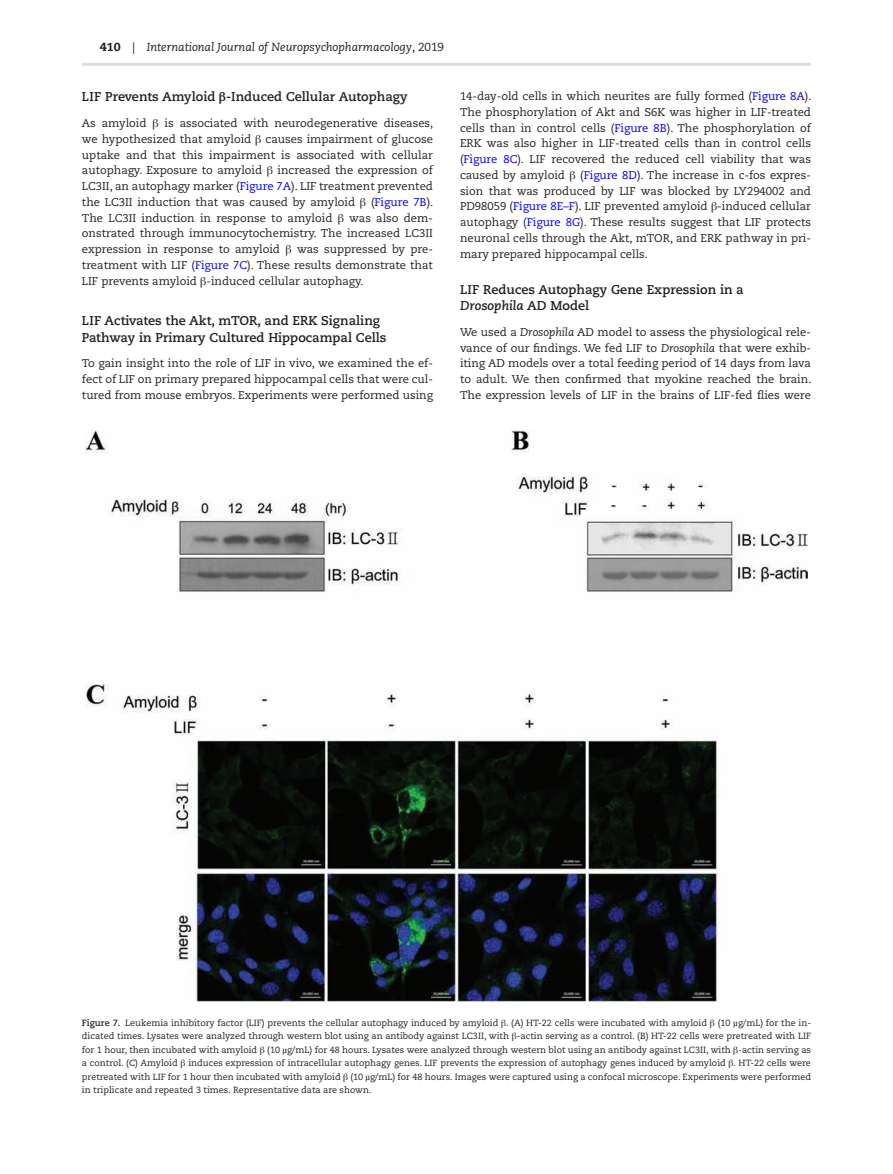
<style>
.page{position:relative;width:893px;height:1174px;background:#fff}
.page>*{position:absolute;margin:0;border:0;box-sizing:border-box;transform-origin:0 0}
.t1{font:700 12.75px/16.5px "Caecilia LT Std";color:#231f20}
.t2{font:italic 11.7px "Caecilia LT Std";color:#231f20}
.t3{font:11.25px/15.8px "Caecilia LT Std";color:#231f20;text-align:justify}
.t4{font:9px/13.5px "Caecilia LT Std";color:#231f20;text-align:justify}
.s1{font-weight:800;font-style:normal}
.s2{font-style:normal}
.s3{font-family:"Gandhari Unicode"}
.s4{color:#00f}
.s5{font-style:italic}
.s6{font-weight:700}
</style>
<div class="page">
<hr style="left:82px;top:63px;width:729px;height:3px;background:#dcdddf">
<img style="left:86px;top:431px;width:721px;height:570px">
<p class="t2" style="left:100px;top:40px;width:346px"><span class="s1">410</span> <span class="s2">|</span> International Journal of Neuropsychopharmacology<span class="s2">, 2019</span></p>
<p class="t1" style="left:82px;top:89px;width:327px">LIF Prevents Amyloid <span class="s3">β</span>-Induced Cellular Autophagy</p>
<p class="t3" style="left:82px;top:115px;width:353px">As amyloid <span class="s3">β</span> is associated with neurodegenerative diseases, we hypothesized that amyloid <span class="s3">β</span> causes impairment of glucose uptake and that this impairment is associated with cellular autophagy. Exposure to amyloid <span class="s3">β</span> increased the expression of LC3II, an autophagy marker (<span class="s4">Figure 7A</span>). LIF treatment prevented the LC3II induction that was caused by amyloid <span class="s3">β</span> (<span class="s4">Figure 7B</span>).<br>The LC3II induction in response to amyloid <span class="s3">β</span> was also dem&shy;onstrated through immunocytochemistry. The increased LC3II expression in response to amyloid <span class="s3">β</span> was suppressed by pre&shy;treatment with LIF (<span class="s4">Figure 7C</span>). These results demonstrate that LIF prevents amyloid <span class="s3">β</span>-induced cellular autophagy.</p>
<p class="t1" style="left:82px;top:312px;width:306px">LIF Activates the Akt, mTOR, and ERK Signaling<br>Pathway in Primary Cultured Hippocampal Cells</p>
<p class="t3" style="left:82px;top:355px;width:353px">To gain insight into the role of LIF in vivo, we examined the ef&shy;fect of LIF on primary prepared hippocampal cells that were cul&shy;tured from mouse embryos. Experiments were performed using</p>
<p class="t3" style="left:460px;top:89px;width:353px">14-day-old cells in which neurites are fully formed (<span class="s4">Figure 8A</span>).<br>The phosphorylation of Akt and S6K was higher in LIF-treated cells than in control cells (<span class="s4">Figure 8B</span>). The phosphorylation of ERK was also higher in LIF-treated cells than in control cells (<span class="s4">Figure 8C</span>). LIF recovered the reduced cell viability that was caused by amyloid <span class="s3">β</span> (<span class="s4">Figure 8D</span>). The increase in c-fos expres&shy;sion that was produced by LIF was blocked by LY294002 and PD98059 (<span class="s4">Figure 8E–F</span>). LIF prevented amyloid <span class="s3">β</span>-induced cellular autophagy (<span class="s4">Figure 8G</span>). These results suggest that LIF protects neuronal cells through the Akt, mTOR, and ERK pathway in pri&shy;mary prepared hippocampal cells.</p>
<p class="t1" style="left:460px;top:281px;width:285px">LIF Reduces Autophagy Gene Expression in a<br><span class="s5">Drosophila</span> AD Model</p>
<p class="t3" style="left:460px;top:324px;width:353px">We used a <span class="s5">Drosophila</span> AD model to assess the physiological rele&shy;vance of our findings. We fed LIF to <span class="s5">Drosophila</span> that were exhib&shy;iting AD models over a total feeding period of 14 days from lava to adult. We then confirmed that myokine reached the brain.<br>The expression levels of LIF in the brains of LIF-fed flies were</p>
<p class="t4" style="left:82px;top:1016px;width:731px"><span class="s6">Figure 7.</span> Leukemia inhibitory factor (LIF) prevents the cellular autophagy induced by amyloid <span class="s3">β</span>. (A) HT-22 cells were incubated with amyloid <span class="s3">β</span> (10 <span class="s3">µ</span>g/mL) for the in&shy;dicated times. Lysates were analyzed through western blot using an antibody against LC3II, with <span class="s3">β</span>-actin serving as a control. (B) HT-22 cells were pretreated with LIF for 1 hour, then incubated with amyloid <span class="s3">β</span> (10 <span class="s3">µ</span>g/mL) for 48 hours. Lysates were analyzed through western blot using an antibody against LC3II, with <span class="s3">β</span>-actin serving as a control. (C) Amyloid <span class="s3">β</span> induces expression of intracellular autophagy genes. LIF prevents the expression of autophagy genes induced by amyloid <span class="s3">β</span>. HT-22 cells were pretreated with LIF for 1 hour then incubated with amyloid <span class="s3">β</span> (10 <span class="s3">µ</span>g/mL) for 48 hours. Images were captured using a confocal microscope. Experiments were performed in triplicate and repeated 3 times. Representative data are shown.</p>
</div>
